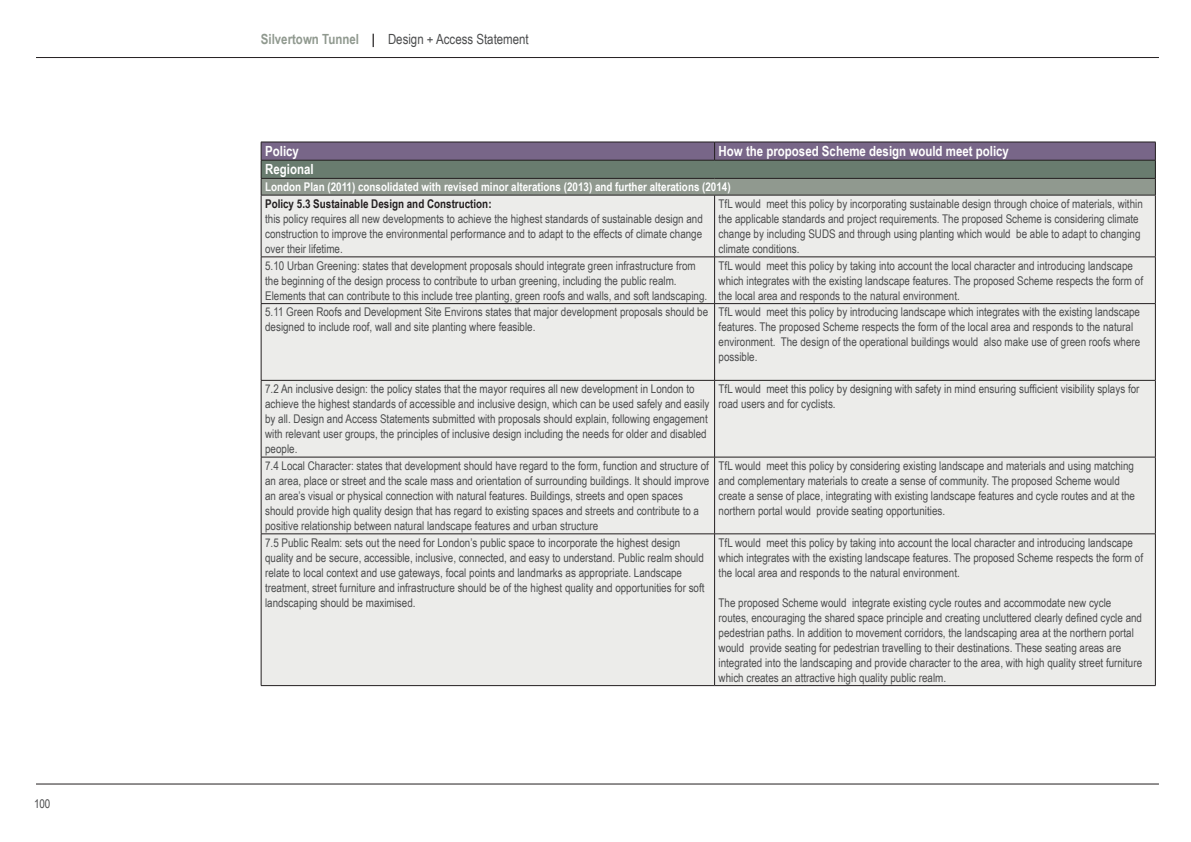
<style>
.page{position:relative;width:1191px;height:842px;background:#fff}
.page>*{position:absolute;margin:0;border:0;box-sizing:border-box;transform-origin:0 0}
.body{font:700 14px "Arial Narrow";color:#fff}
.t1{font:14px "Arial Narrow";color:#4b4c4d}
.table_txt{font:12px/15px "Arial Narrow";color:#4b4c4d}
.sub_title{font:700 12px "Arial Narrow";color:#fff}
.table_txt-2{font:700 12px "Arial Narrow";color:#231f20}
.s1{font-weight:700;color:#90998f}
.s2{font-weight:700;color:#231f20}
</style>
<div class="page">
<hr style="left:36px;top:784px;width:1123px;height:1px;background:#231f20">
<hr style="left:36px;top:57px;width:1123px;height:1px;background:#231f20">
<div style="left:262px;top:196px;width:893px;height:489px;background:#ececea"></div>
<hr style="left:261px;top:195px;width:453px;height:1px;background:#231f20">
<hr style="left:261px;top:195px;width:1px;height:62px;background:#231f20">
<hr style="left:714px;top:195px;width:441px;height:1px;background:#231f20">
<hr style="left:714px;top:195px;width:1px;height:62px;background:#231f20">
<hr style="left:1155px;top:195px;width:1px;height:62px;background:#231f20">
<hr style="left:261px;top:257px;width:453px;height:1px;background:#231f20">
<hr style="left:261px;top:257px;width:1px;height:46px;background:#231f20">
<hr style="left:714px;top:257px;width:441px;height:1px;background:#231f20">
<hr style="left:714px;top:257px;width:1px;height:46px;background:#231f20">
<hr style="left:1155px;top:257px;width:1px;height:46px;background:#231f20">
<hr style="left:261px;top:303px;width:453px;height:1px;background:#231f20">
<hr style="left:261px;top:304px;width:1px;height:76px;background:#231f20">
<hr style="left:714px;top:303px;width:441px;height:1px;background:#231f20">
<hr style="left:714px;top:304px;width:1px;height:76px;background:#231f20">
<hr style="left:1155px;top:304px;width:1px;height:76px;background:#231f20">
<hr style="left:261px;top:380px;width:453px;height:1px;background:#231f20">
<hr style="left:261px;top:381px;width:1px;height:76px;background:#231f20">
<hr style="left:714px;top:380px;width:441px;height:1px;background:#231f20">
<hr style="left:714px;top:381px;width:1px;height:76px;background:#231f20">
<hr style="left:1155px;top:381px;width:1px;height:76px;background:#231f20">
<hr style="left:261px;top:457px;width:453px;height:1px;background:#231f20">
<hr style="left:261px;top:457px;width:1px;height:77px;background:#231f20">
<hr style="left:714px;top:457px;width:441px;height:1px;background:#231f20">
<hr style="left:714px;top:457px;width:1px;height:77px;background:#231f20">
<hr style="left:1155px;top:457px;width:1px;height:77px;background:#231f20">
<hr style="left:261px;top:534px;width:453px;height:1px;background:#231f20">
<hr style="left:261px;top:534px;width:1px;height:151px;background:#231f20">
<hr style="left:714px;top:534px;width:441px;height:1px;background:#231f20">
<hr style="left:714px;top:534px;width:1px;height:151px;background:#231f20">
<hr style="left:1155px;top:534px;width:1px;height:151px;background:#231f20">
<hr style="left:261px;top:685px;width:453px;height:1px;background:#231f20">
<hr style="left:714px;top:685px;width:441px;height:1px;background:#231f20">
<svg style="left:261px;top:142px;width:895px;height:53px;background:#76797d"></svg>
<hr style="left:261px;top:160px;width:453px;height:1px;background:#231f20">
<hr style="left:714px;top:160px;width:441px;height:1px;background:#231f20">
<p class="table_txt" style="left:34px;top:795px;width:18px">100</p>
<p class="t1" style="left:261px;top:29px;width:269px"><span class="s1">Silvertown Tunnel</span> <span class="s2">|</span> Design + Access Statement</p>
<p class="body" style="left:265px;top:141px;width:35px">Policy</p>
<p class="body" style="left:718px;top:141px;width:292px">How the proposed Scheme design would meet policy</p>
<p class="body" style="left:265px;top:159px;width:50px">Regional</p>
<p class="sub_title" style="left:265px;top:178px;width:467px">London Plan (2011) consolidated with revised minor alterations (2013) and further alterations (2014)</p>
<p class="table_txt-2" style="left:265px;top:195px;width:228px">Policy 5.3 Sustainable Design and Construction:</p>
<p class="table_txt" style="left:265px;top:211px;width:439px;text-align:justify">this policy requires all new developments to achieve the highest standards of sustainable design and construction to improve the environmental performance and to adapt to the effects of climate change over their lifetime.</p>
<p class="table_txt" style="left:718px;top:196px;width:426px">TfL would meet this policy by incorporating sustainable design through choice of materials, within the applicable standards and project requirements. The proposed Scheme is considering climate change by including SUDS and through using planting which would be able to adapt to changing climate conditions.</p>
<p class="table_txt" style="left:265px;top:257px;width:443px">5.10 Urban Greening: states that development proposals should integrate green infrastructure from the beginning of the design process to contribute to urban greening, including the public realm.<br>Elements that can contribute to this include tree planting, green roofs and walls, and soft landscaping.</p>
<p class="table_txt" style="left:718px;top:257px;width:426px">TfL would meet this policy by taking into account the local character and introducing landscape which integrates with the existing landscape features. The proposed Scheme respects the form of the local area and responds to the natural environment.</p>
<p class="table_txt" style="left:265px;top:304px;width:444px">5.11 Green Roofs and Development Site Environs states that major development proposals should be designed to include roof, wall and site planting where feasible.</p>
<p class="table_txt" style="left:718px;top:304px;width:423px">TfL would meet this policy by introducing landscape which integrates with the existing landscape features. The proposed Scheme respects the form of the local area and responds to the natural environment. The design of the operational buildings would also make use of green roofs where possible.</p>
<p class="table_txt" style="left:265px;top:381px;width:446px">7.2 An inclusive design: the policy states that the mayor requires all new development in London to achieve the highest standards of accessible and inclusive design, which can be used safely and easily by all. Design and Access Statements submitted with proposals should explain, following engagement with relevant user groups, the principles of inclusive design including the needs for older and disabled people.</p>
<p class="table_txt" style="left:718px;top:381px;width:422px">TfL would meet this policy by designing with safety in mind ensuring sufficient visibility splays for road users and for cyclists.</p>
<p class="table_txt" style="left:265px;top:458px;width:446px">7.4 Local Character: states that development should have regard to the form, function and structure of an area, place or street and the scale mass and orientation of surrounding buildings. It should improve an area’s visual or physical connection with natural features. Buildings, streets and open spaces should provide high quality design that has regard to existing spaces and streets and contribute to a positive relationship between natural landscape features and urban structure</p>
<p class="table_txt" style="left:718px;top:458px;width:418px">TfL would meet this policy by considering existing landscape and materials and using matching and complementary materials to create a sense of community. The proposed Scheme would create a sense of place, integrating with existing landscape features and cycle routes and at the northern portal would provide seating opportunities.</p>
<p class="table_txt" style="left:265px;top:534px;width:441px">7.5 Public Realm: sets out the need for London’s public space to incorporate the highest design quality and be secure, accessible, inclusive, connected, and easy to understand. Public realm should relate to local context and use gateways, focal points and landmarks as appropriate. Landscape treatment, street furniture and infrastructure should be of the highest quality and opportunities for soft landscaping should be maximised.</p>
<p class="table_txt" style="left:718px;top:534px;width:426px">TfL would meet this policy by taking into account the local character and introducing landscape which integrates with the existing landscape features. The proposed Scheme respects the form of the local area and responds to the natural environment.</p>
<p class="table_txt" style="left:718px;top:594px;width:425px">The proposed Scheme would integrate existing cycle routes and accommodate new cycle routes, encouraging the shared space principle and creating uncluttered clearly defined cycle and pedestrian paths. In addition to movement corridors, the landscaping area at the northern portal would provide seating for pedestrian travelling to their destinations. These seating areas are integrated into the landscaping and provide character to the area, with high quality street furniture which creates an attractive high quality public realm.</p>
</div>
